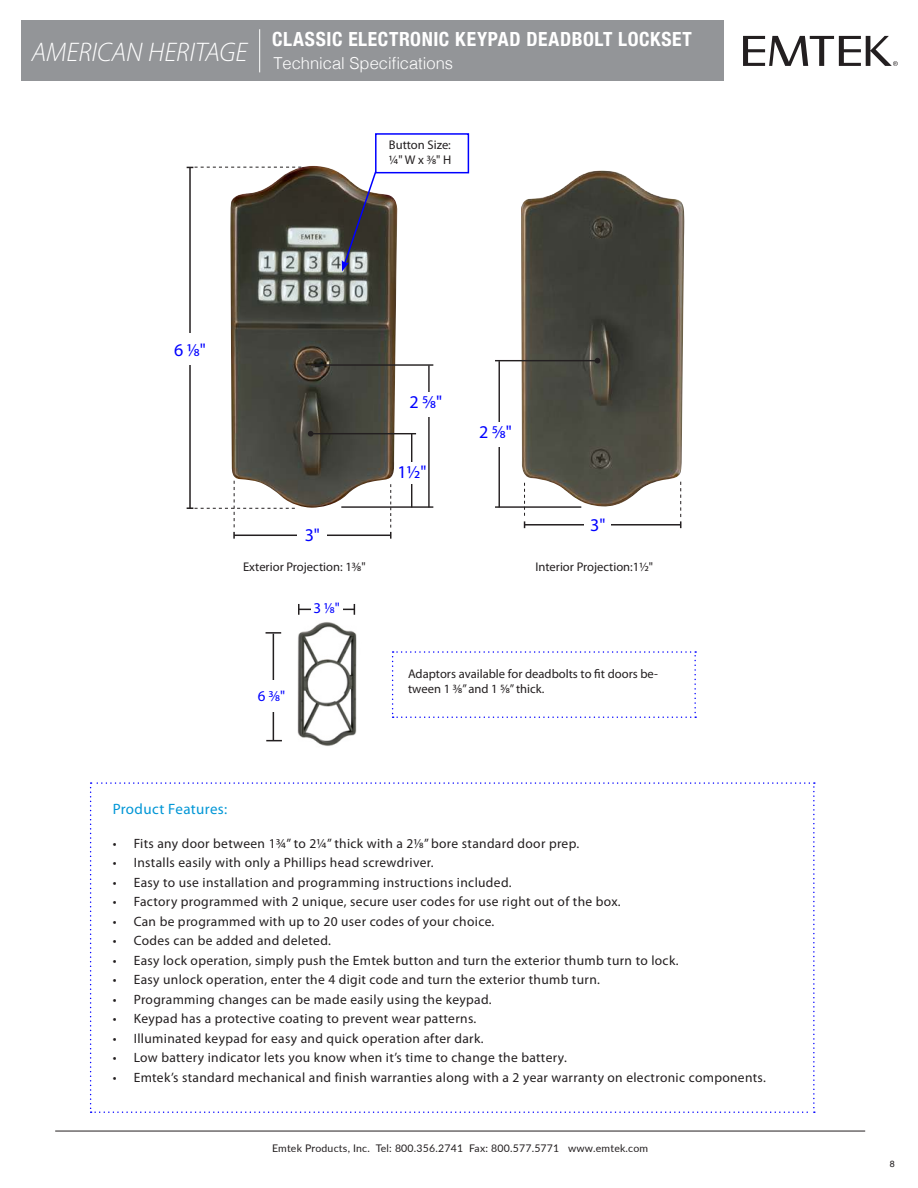
<style>
.page{position:relative;width:918px;height:1188px;background:#fff}
.page>*{position:absolute;margin:0;border:0;box-sizing:border-box;transform-origin:0 0}
.t1{font:italic 300 27px "Myriad Pro";color:#fff}
.t2{font:700 condensed 19.5px "Helvetica Neue";letter-spacing:.03em;color:#fff}
.t3{font:18px "Myriad Pro";color:#00f}
.t4{font:300 16.5px "Helvetica";color:#fff}
.t5{font:15px "Myriad Pro";letter-spacing:.025em;color:#0096d6}
.t6{font:15px "Myriad Pro";color:#00f}
.t7{font:13.5px "Myriad Pro";letter-spacing:.025em;color:#231f20}
.t8{font:12.6px/15.1px "Myriad Pro";color:#231f20}
.t9{font:10.5px "Lato";letter-spacing:.02em;color:#231f20}
.t10{font:9px "Helvetica";color:#231f20}
</style>
<div class="page">
<div style="left:21px;top:21px;width:703px;height:60px;background:#939598"></div>
<hr style="left:55px;top:1131px;width:810px;height:1px;background:#231f20">
<svg style="left:743px;top:36px;width:155px;height:30px"></svg>
<img style="left:230px;top:166px;width:167px;height:342px">
<img style="left:520px;top:170px;width:165px;height:338px">
<svg style="left:342px;top:170px;width:36px;height:101px"></svg>
<div style="left:375px;top:133px;width:94px;height:40px;border:1px solid #00f"></div>
<svg style="left:90px;top:782px;width:725px;height:331px"></svg>
<hr style="left:259px;top:29px;width:1px;height:43px;background:#fff">
<img style="left:297px;top:622px;width:60px;height:124px">
<hr style="left:189px;top:167px;width:2px;height:341px;background:#231f20">
<hr style="left:234px;top:535px;width:157px;height:1px;background:#231f20">
<hr style="left:525px;top:524px;width:156px;height:2px;background:#231f20">
<svg style="left:187px;top:167px;width:114px;height:1px"></svg>
<svg style="left:187px;top:481px;width:108px;height:58px"></svg>
<svg style="left:524px;top:483px;width:1px;height:45px"></svg>
<svg style="left:680px;top:482px;width:1px;height:46px"></svg>
<div style="left:167px;top:333px;width:39px;height:32px;background:#fff"></div>
<div style="left:298px;top:528px;width:29px;height:17px;background:#fff"></div>
<div style="left:585px;top:517px;width:26px;height:17px;background:#fff"></div>
<svg style="left:392px;top:651px;width:304px;height:67px"></svg>
<svg style="left:266px;top:632px;width:15px;height:2px"></svg>
<svg style="left:266px;top:740px;width:16px;height:1px"></svg>
<hr style="left:273px;top:634px;width:1px;height:107px;background:#231f20">
<div style="left:249px;top:680px;width:45px;height:32px;background:#fff"></div>
<svg style="left:298px;top:604px;width:2px;height:11px"></svg>
<hr style="left:299px;top:609px;width:55px;height:1px;background:#231f20">
<div style="left:311px;top:592px;width:31px;height:23px;background:#fff"></div>
<hr style="left:428px;top:365px;width:2px;height:142px;background:#231f20">
<hr style="left:499px;top:361px;width:1px;height:146px;background:#231f20">
<hr style="left:411px;top:433px;width:1px;height:74px;background:#231f20">
<hr style="left:311px;top:364px;width:122px;height:2px;background:#231f20">
<hr style="left:495px;top:360px;width:103px;height:1px;background:#231f20">
<svg style="left:595px;top:358px;width:5px;height:6px"></svg>
<hr style="left:311px;top:433px;width:105px;height:1px;background:#231f20">
<svg style="left:308px;top:431px;width:6px;height:6px"></svg>
<hr style="left:341px;top:506px;width:92px;height:2px;background:#231f20">
<hr style="left:495px;top:506px;width:86px;height:2px;background:#231f20">
<div style="left:397px;top:462px;width:30px;height:21px;background:#fff"></div>
<div style="left:404px;top:392px;width:43px;height:25px;background:#fff"></div>
<div style="left:477px;top:422px;width:37px;height:25px;background:#fff"></div>
<svg style="left:390px;top:484px;width:1px;height:55px"></svg>
<h1 class="t1" style="left:32px;top:42px;width:217px">AMERICAN HERITAGE</h1>
<h2 class="t2" style="left:272px;top:28px;width:421px">CLASSIC ELECTRONIC KEYPAD DEADBOLT LOCKSET</h2>
<p class="t4" style="left:273px;top:49px;width:181px">Technical Specifications</p>
<p class="t8" style="left:389px;top:138px;width:64px">Button Size:<br>1⁄4" W x 3/8" H</p>
<h3 class="t3" style="left:174px;top:343px;width:33px">6 1/8"</h3>
<h3 class="t3" style="left:305px;top:528px;width:17px">3"</h3>
<h3 class="t3" style="left:409px;top:395px;width:34px">2 5/8"</h3>
<h3 class="t3" style="left:398px;top:465px;width:30px">11/2"</h3>
<h3 class="t3" style="left:479px;top:425px;width:34px">2 5/8"</h3>
<h3 class="t3" style="left:590px;top:518px;width:17px">3"</h3>
<p class="t8" style="left:243px;top:560px;width:124px">Exterior Projection: 13/8"</p>
<p class="t8" style="left:535px;top:560px;width:119px">Interior Projection:11/2"</p>
<p class="t6" style="left:313px;top:602px;width:28px">3 1/8"</p>
<p class="t6" style="left:258px;top:690px;width:29px">6 3/8"</p>
<p class="t8" style="left:408px;top:668px;width:252px">Adaptors available for deadbolts to fit doors be&shy;tween 1 3/8” and 1 5/8” thick.</p>
<p class="t5" style="left:113px;top:803px;width:116px">Product Features:</p>
<p class="t7" style="left:113px;top:838px;width:468px">• Fits any door between 13/4” to 21⁄4” thick with a 21/8” bore standard door prep.</p>
<p class="t7" style="left:113px;top:858px;width:322px">• Installs easily with only a Phillips head screwdriver.</p>
<p class="t7" style="left:113px;top:877px;width:400px">• Easy to use installation and programming instructions included.</p>
<p class="t7" style="left:113px;top:897px;width:510px">• Factory programmed with 2 unique, secure user codes for use right out of the box.</p>
<p class="t7" style="left:113px;top:916px;width:383px">• Can be programmed with up to 20 user codes of your choice.</p>
<p class="t7" style="left:113px;top:936px;width:220px">• Codes can be added and deleted.</p>
<p class="t7" style="left:113px;top:955px;width:567px">• Easy lock operation, simply push the Emtek button and turn the exterior thumb turn to lock.</p>
<p class="t7" style="left:113px;top:975px;width:489px">• Easy unlock operation, enter the 4 digit code and turn the exterior thumb turn.</p>
<p class="t7" style="left:113px;top:994px;width:380px">• Programming changes can be made easily using the keypad.</p>
<p class="t7" style="left:113px;top:1014px;width:365px">• Keypad has a protective coating to prevent wear patterns.</p>
<p class="t7" style="left:113px;top:1033px;width:373px">• Illuminated keypad for easy and quick operation after dark.</p>
<p class="t7" style="left:113px;top:1053px;width:456px">• Low battery indicator lets you know when it’s time to change the battery.</p>
<p class="t7" style="left:113px;top:1072px;width:655px">• Emtek’s standard mechanical and finish warranties along with a 2 year warranty on electronic components.</p>
<p class="t9" style="left:272px;top:1144px;width:378px">Emtek Products, Inc. Tel: 800.356.2741 Fax: 800.577.5771 www.emtek.com</p>
<p class="t10" style="left:890px;top:1158px;width:7px">8</p>
</div>
